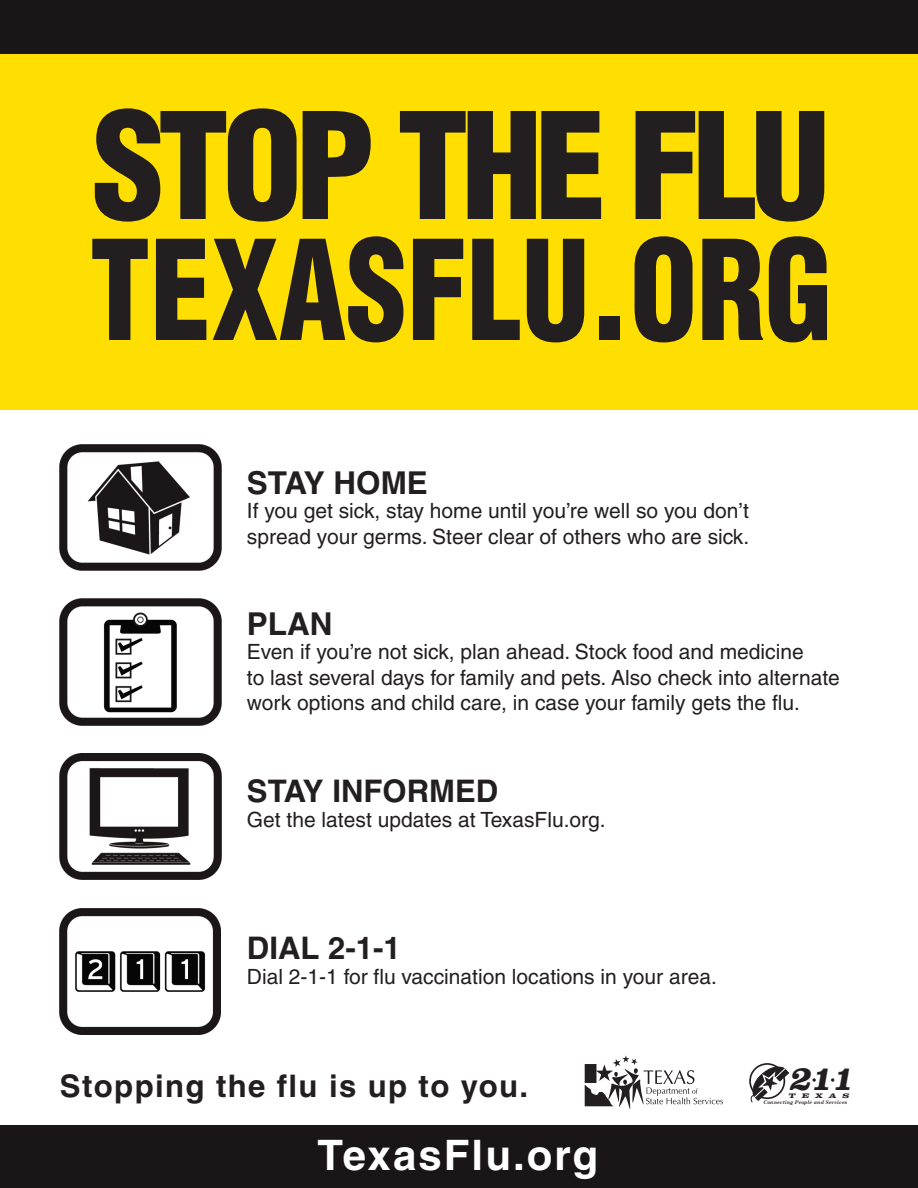
<style>
.page{position:relative;width:918px;height:1188px;background:#fff}
.page>*{position:absolute;margin:0;border:0;box-sizing:border-box;transform-origin:0 0}
.t1{font:900 condensed 144px "Helvetica";letter-spacing:-.05em;color:#231f20}
.t2{font:900 condensed 135px "Helvetica";color:#231f20;scale:.9 1}
.t3{font:700 42px "Helvetica";letter-spacing:.05em;color:#fff}
.t4{font:italic 700 35.1px "Clarendon";color:#231f20}
.t5{font:700 31.5px "Helvetica";color:#231f20}
.t6{font:700 31.2px "Helvetica";letter-spacing:.045em;color:#231f20}
.t7{font:700 31.2px "Helvetica";color:#231f20}
.t8{font:21px/25.2px "Helvetica";color:#231f20}
.t9{font:italic 700 6.75px "Clarendon";color:#231f20;scale:1.52 1}
.t10{font:italic 700 4.95px "Century Schoolbook";letter-spacing:.01em;color:#231f20}
</style>
<div class="page">
<div style="left:0;top:52px;width:918px;height:357px;background:#ffdf01"></div>
<div style="left:0;top:0;width:918px;height:54px;background:#1a1516"></div>
<div style="left:0;top:1126px;width:918px;height:62px;background:#1a1516"></div>
<img style="left:60px;top:444px;width:161px;height:127px">
<img style="left:60px;top:599px;width:161px;height:126px">
<img style="left:60px;top:754px;width:161px;height:126px">
<img style="left:60px;top:908px;width:161px;height:126px">
<svg style="left:831px;top:1078px;width:3px;height:4px"></svg>
<svg style="left:812px;top:1078px;width:4px;height:4px"></svg>
<div style="left:749px;top:1063px;width:36px;height:36px;border:2px solid #231f20;border-radius:50%"></div>
<svg style="left:751px;top:1066px;width:38px;height:37px"></svg>
<svg style="left:585px;top:1055px;width:138px;height:54px"></svg>
<h1 class="t1" style="left:93px;top:75px;width:739px">STOP THE FLU</h1>
<h2 class="t2" style="left:90px;top:205px;width:827px">TEXASFLU.ORG</h2>
<h3 class="t5" style="left:247px;top:463px;width:183px">STAY HOME</h3>
<p class="t8" style="left:247px;top:498px;width:504px">If you get sick, stay home until you’re well so you don’t spread your germs. Steer clear of others who are sick.</p>
<h3 class="t5" style="left:247px;top:604px;width:87px">PLAN</h3>
<p class="t8" style="left:247px;top:639px;width:594px">Even if you’re not sick, plan ahead. Stock food and medicine<br>to last several days for family and pets. Also check into alternate work options and child care, in case your family gets the flu.</p>
<h3 class="t7" style="left:247px;top:772px;width:253px">STAY INFORMED</h3>
<p class="t8" style="left:247px;top:807px;width:360px">Get the latest updates at TexasFlu.org.</p>
<h3 class="t6" style="left:247px;top:929px;width:155px">DIAL 2-1-1</h3>
<p class="t8" style="left:247px;top:964px;width:471px">Dial 2-1-1 for flu vaccination locations in your area.</p>
<h3 class="t6" style="left:60px;top:1067px;width:470px">Stopping the flu is up to you.</h3>
<h3 class="t3" style="left:318px;top:1130px;width:282px">TexasFlu.org</h3>
<h3 class="t4" style="left:789px;top:1057px;width:52px">21</h3>
<p class="t9" style="left:815px;top:1091px;width:17px">X A</p>
<h3 class="t4" style="left:831px;top:1057px;width:31px">1</h3>
<p class="t9" style="left:842px;top:1091px;width:7px">S</p>
<p class="t10" style="left:764px;top:1099px;width:85px">Connecting People and Services</p>
<p class="t9" style="left:788px;top:1091px;width:16px">T E</p>
</div>
